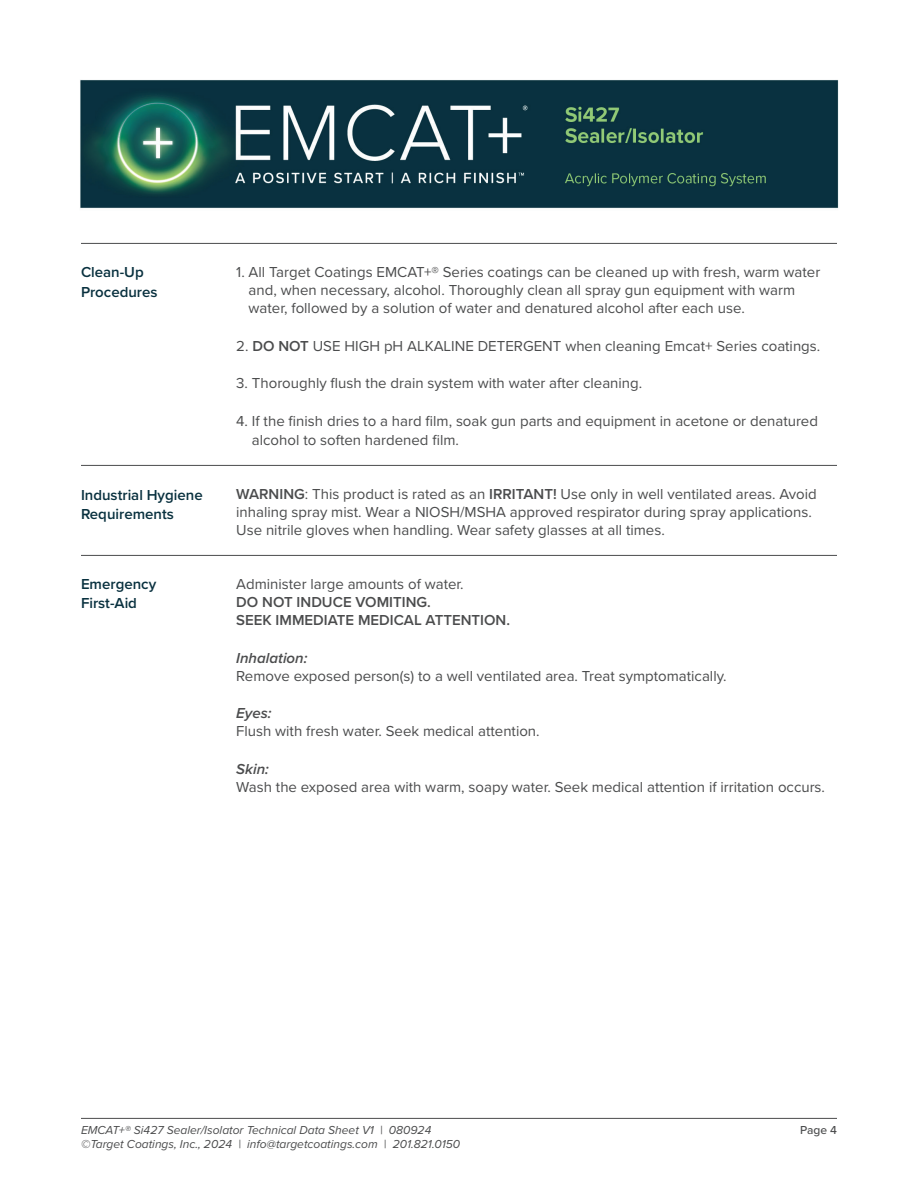
<style>
.page{position:relative;width:918px;height:1188px;background:#fff}
.page>*{position:absolute;margin:0;border:0;box-sizing:border-box;transform-origin:0 0}
.t1{font:15px/18px "Proxima Nova";color:#4b4c4d}
.t2{font:600 15px/19.5px "Proxima Nova";color:#09313f}
.t3{font:600 15px/18px "Proxima Nova";color:#4b4c4d}
.t4{font:italic 600 15px "Proxima Nova";color:#4b4c4d}
.t5{font:italic 12px/13.5px "Proxima Nova";color:#4b4c4d}
.t6{font:500 12px "Proxima Nova";color:#4b4c4d}
.s1{font-weight:600}
</style>
<div class="page">
<hr style="left:81px;top:1118px;width:756px;height:1px;background:#4b4c4d">
<img style="left:80px;top:80px;width:759px;height:128px">
<hr style="left:81px;top:243px;width:756px;height:1px;background:#4b4c4d">
<hr style="left:81px;top:465px;width:756px;height:1px;background:#4b4c4d">
<hr style="left:81px;top:555px;width:756px;height:1px;background:#4b4c4d">
<p class="t2" style="left:81px;top:262px;width:78px">Clean-Up<br>Procedures</p>
<p class="t1" style="left:249px;top:263px;width:573px;text-indent:-12px">1. All Target Coatings EMCAT+® Series coatings can be cleaned up with fresh, warm water and, when necessary, alcohol. Thoroughly clean all spray gun equipment with warm water, followed by a solution of water and denatured alcohol after each use.</p>
<p class="t1" style="left:236px;top:336px;width:586px">2. <span class="s1">DO NOT</span> USE HIGH pH ALKALINE DETERGENT when cleaning Emcat+ Series coatings.</p>
<p class="t1" style="left:236px;top:374px;width:408px">3. Thoroughly flush the drain system with water after cleaning.</p>
<p class="t1" style="left:252px;top:410px;width:568px;line-height:19.5px;text-indent:-16px">4. If the finish dries to a hard film, soak gun parts and equipment in acetone or denatured alcohol to soften hardened film.</p>
<p class="t2" style="left:81px;top:484px;width:123px">Industrial Hygiene<br>Requirements</p>
<p class="t1" style="left:236px;top:485px;width:582px"><span class="s1">WARNING</span>: This product is rated as an <span class="s1">IRRITANT!</span> Use only in well ventilated areas. Avoid inhaling spray mist. Wear a NIOSH/MSHA approved respirator during spray applications.<br>Use nitrile gloves when handling. Wear safety glasses at all times.</p>
<p class="t2" style="left:81px;top:574px;width:77px">Emergency<br>First-Aid</p>
<p class="t1" style="left:236px;top:575px;width:229px">Administer large amounts of water.</p>
<p class="t3" style="left:236px;top:593px;width:275px">DO NOT INDUCE VOMITING.<br>SEEK IMMEDIATE MEDICAL ATTENTION.</p>
<p class="t4" style="left:236px;top:647px;width:73px">Inhalation:</p>
<p class="t1" style="left:236px;top:666px;width:492px">Remove exposed person(s) to a well ventilated area. Treat symptomatically.</p>
<p class="t4" style="left:236px;top:702px;width:37px">Eyes:</p>
<p class="t1" style="left:236px;top:722px;width:305px">Flush with fresh water. Seek medical attention.</p>
<p class="t4" style="left:236px;top:758px;width:34px">Skin:</p>
<p class="t1" style="left:236px;top:777px;width:590px">Wash the exposed area with warm, soapy water. Seek medical attention if irritation occurs.</p>
<p class="t5" style="left:81px;top:1123px;width:381px">EMCAT+® Si427 Sealer/Isolator Technical Data Sheet V1 | 080924 ©Target Coatings, Inc., 2024 | info@targetcoatings.com | 201.821.0150</p>
<p class="t6" style="left:800px;top:1121px;width:38px">Page 4</p>
</div>
